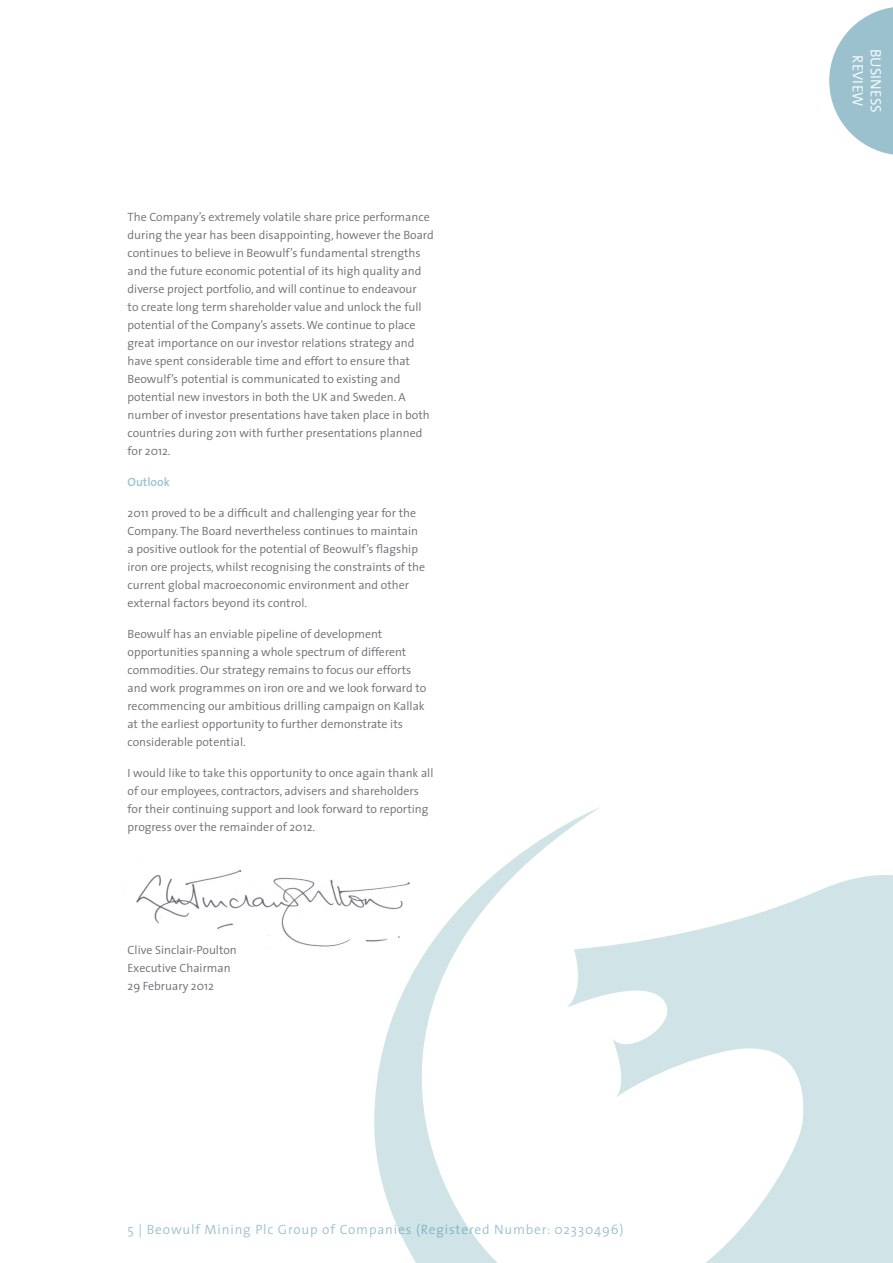
<style>
.page{position:relative;width:893px;height:1263px;background:#fff}
.page>*{position:absolute;margin:0;border:0;box-sizing:border-box;transform-origin:0 0}
.t1{font:300 15px/18px "The Sans";color:#fff;text-align:center}
.t2{font:300 13.5px "The Sans";letter-spacing:.06em;color:#9bc1cf}
.t3{font:300 12px/18px "The Sans";color:#6c6d70}
.t4{font:600 12px "The Sans";color:#9bc1cf}
</style>
<div class="page">
<img style="left:136px;top:869px;width:237px;height:78px">
<svg style="left:829px;top:7px;width:64px;height:148px"></svg>
<svg style="left:373px;top:807px;width:520px;height:456px"></svg>
<p class="t3" style="left:128px;top:208px;width:308px">The Company’s extremely volatile share price performance during the year has been disappointing, however the Board continues to believe in Beowulf’s fundamental strengths and the future economic potential of its high quality and diverse project portfolio, and will continue to endeavour<br>to create long term shareholder value and unlock the full potential of the Company’s assets. We continue to place great importance on our investor relations strategy and have spent considerable time and effort to ensure that Beowulf’s potential is communicated to existing and potential new investors in both the U K and Sweden. A number of investor presentations have taken place in both countries during 2011 with further presentations planned for 2012.</p>
<p class="t4" style="left:128px;top:472px;width:44px">Outlook</p>
<p class="t3" style="left:128px;top:503px;width:299px">2011 proved to be a difficult and challenging year for the Company. The Board nevertheless continues to maintain a positive outlook for the potential of Beowulf’s flagship iron ore projects, whilst recognising the constraints of the current global macroeconomic environment and other external factors beyond its control.</p>
<p class="t3" style="left:128px;top:624px;width:300px">Beowulf has an enviable pipeline of development opportunities spanning a whole spectrum of different commodities. Our strategy remains to focus our efforts and work programmes on iron ore and we look forward to recommencing our ambitious drilling campaign on Kallak at the earliest opportunity to further demonstrate its considerable potential.</p>
<p class="t3" style="left:128px;top:763px;width:307px">I would like to take this opportunity to once again thank all of our employees, contractors, advisers and shareholders for their continuing support and look forward to reporting progress over the remainder of 2012.</p>
<p class="t3" style="left:128px;top:940px;width:111px">Clive Sinclair-Poulton<br>Executive Chairman<br>29 February 2012</p>
<p class="t2" style="left:128px;top:1218px;width:498px">5 | Beowulf Mining Plc Group of Companies (Registered Number: 02330496)</p>
<p class="t1" style="left:885px;top:49px;width:64px;rotate:90deg">business review</p>
</div>
